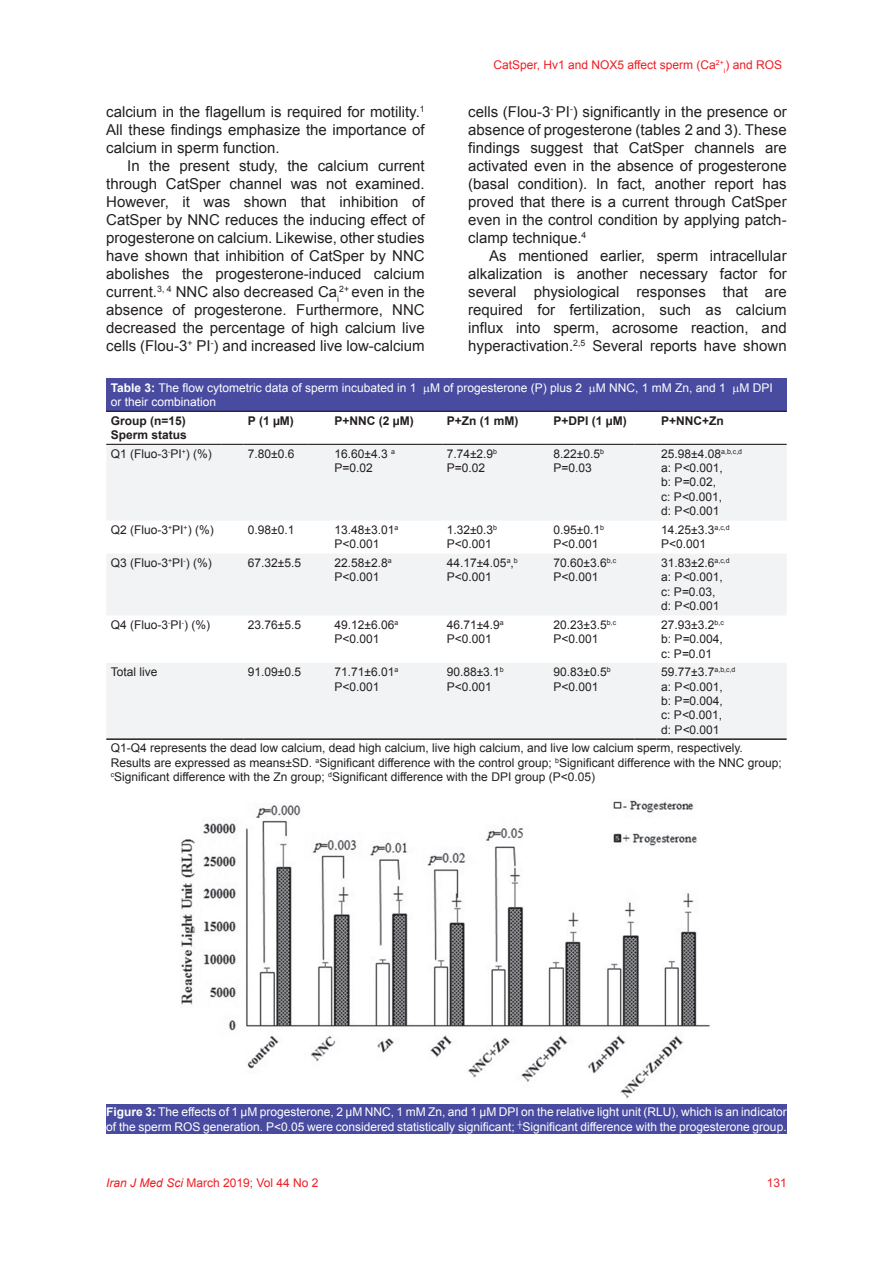
<style>
.page{position:relative;width:893px;height:1263px;background:#fff}
.page>*{position:absolute;margin:0;border:0;box-sizing:border-box;transform-origin:0 0}
.t1{font:15px/18px "Arial";color:#231f20;text-align:justify}
.t2{font:12px/14.4px "Arial";color:#231f20}
.t3{font:12px/14.4px "Arial";color:#fff}
.t4{font:12px "Arial";color:#ee1d23}
.t5{font:700 12px/14.4px "Arial";color:#231f20}
.s1{font-weight:700}
.s2{font-style:italic}
</style>
<div class="page">
<div style="left:106px;top:378px;width:681px;height:33px;background:#484b9f"></div>
<svg style="left:107px;top:445px;width:679px;height:293px;fill:#f2f3f4"></svg>
<hr style="left:106px;top:411px;width:115px;height:1px;background:#231f20">
<svg style="left:221px;top:411px;width:22px;height:1px"></svg>
<hr style="left:243px;top:411px;width:65px;height:1px;background:#231f20">
<svg style="left:308px;top:411px;width:22px;height:1px"></svg>
<hr style="left:330px;top:411px;width:90px;height:1px;background:#231f20">
<svg style="left:420px;top:411px;width:22px;height:1px"></svg>
<hr style="left:442px;top:411px;width:85px;height:1px;background:#231f20">
<svg style="left:527px;top:411px;width:22px;height:1px"></svg>
<hr style="left:549px;top:411px;width:86px;height:1px;background:#231f20">
<svg style="left:635px;top:411px;width:22px;height:1px"></svg>
<hr style="left:657px;top:411px;width:130px;height:1px;background:#231f20">
<hr style="left:106px;top:444px;width:115px;height:1px;background:#231f20">
<svg style="left:221px;top:444px;width:22px;height:1px"></svg>
<hr style="left:243px;top:444px;width:65px;height:1px;background:#231f20">
<svg style="left:308px;top:444px;width:22px;height:1px"></svg>
<hr style="left:330px;top:444px;width:90px;height:1px;background:#231f20">
<svg style="left:420px;top:444px;width:22px;height:1px"></svg>
<hr style="left:442px;top:444px;width:85px;height:1px;background:#231f20">
<svg style="left:527px;top:444px;width:22px;height:1px"></svg>
<hr style="left:549px;top:444px;width:86px;height:1px;background:#231f20">
<svg style="left:635px;top:444px;width:22px;height:1px"></svg>
<hr style="left:657px;top:444px;width:130px;height:1px;background:#231f20">
<hr style="left:106px;top:738px;width:115px;height:2px;background:#231f20">
<hr style="left:221px;top:738px;width:22px;height:2px;background:#231f20">
<hr style="left:243px;top:738px;width:65px;height:2px;background:#231f20">
<hr style="left:308px;top:738px;width:22px;height:2px;background:#231f20">
<hr style="left:330px;top:738px;width:90px;height:2px;background:#231f20">
<hr style="left:420px;top:738px;width:22px;height:2px;background:#231f20">
<hr style="left:442px;top:738px;width:85px;height:2px;background:#231f20">
<hr style="left:527px;top:738px;width:22px;height:2px;background:#231f20">
<hr style="left:549px;top:738px;width:86px;height:2px;background:#231f20">
<hr style="left:635px;top:738px;width:22px;height:2px;background:#231f20">
<hr style="left:657px;top:738px;width:130px;height:2px;background:#231f20">
<img style="left:181px;top:800px;width:529px;height:299px">
<div style="left:106px;top:1104px;width:681px;height:30px;background:#484b9f"></div>
<p class="t4" style="left:493px;top:57px;width:290px">CatSper, Hv1 and NOX5 affect sperm (Ca<sup>2+</sup><sub>i</sub>) and ROS</p>
<p class="t1" style="left:106px;top:103px;width:320px">calcium in the flagellum is required for motility.<sup>1<br></sup>All these findings emphasize the importance of calcium in sperm function.</p>
<p class="t1" style="left:106px;top:157px;width:320px;text-indent:21px">In the present study, the calcium current through CatSper channel was not examined.<br>However, it was shown that inhibition of CatSper by NNC reduces the inducing effect of progesterone on calcium. Likewise, other studies have shown that inhibition of CatSper by NNC abolishes the progesterone-induced calcium current.<sup>3,</sup> <sup>4</sup> NNC also decreased Ca<sub>i</sub><sup>2+</sup> even in the absence of progesterone. Furthermore, NNC decreased the percentage of high calcium live cells (Flou-3<sup>+</sup> PI<sup>-</sup>) and increased live low-calcium</p>
<p class="t1" style="left:468px;top:103px;width:320px">cells (Flou-3<sup>-</sup> PI<sup>-</sup>) significantly in the presence or absence of progesterone (tables 2 and 3). These findings suggest that CatSper channels are activated even in the absence of progesterone (basal condition). In fact, another report has proved that there is a current through CatSper even in the control condition by applying patch&shy;clamp technique.<sup>4</sup></p>
<p class="t1" style="left:468px;top:247px;width:320px;text-indent:21px">As mentioned earlier, sperm intracellular alkalization is another necessary factor for several physiological responses that are required for fertilization, such as calcium influx into sperm, acrosome reaction, and hyperactivation.<sup>2,5</sup> Several reports have shown</p>
<p class="t3" style="left:111px;top:380px;width:663px"><span class="s1">Table 3:</span> The flow cytometric data of sperm incubated in 1 M of progesterone (P) plus 2 M NNC, 1 mM Zn, and 1 M DPI or their combination</p>
<p class="t5" style="left:111px;top:413px;width:78px">Group (n=15)<br>Sperm status</p>
<p class="t5" style="left:248px;top:413px;width:48px">P (1 µM)</p>
<p class="t5" style="left:335px;top:413px;width:81px">P+NNC (2 µM)</p>
<p class="t5" style="left:447px;top:413px;width:73px">P+Zn (1 mM)</p>
<p class="t5" style="left:554px;top:413px;width:75px">P+DPI (1 µM)</p>
<p class="t5" style="left:661px;top:413px;width:64px">P+NNC+Zn</p>
<p class="t2" style="left:111px;top:446px;width:103px">Q1 (Fluo‑3<sup>‑</sup>PI<sup>+</sup>) (%)</p>
<p class="t2" style="left:248px;top:446px;width:48px">7.80±0.6</p>
<p class="t2" style="left:335px;top:446px;width:62px">16.60±4.3 <sup>a<br></sup>P=0.02</p>
<p class="t2" style="left:447px;top:446px;width:52px">7.74±2.9<sup>b<br></sup>P=0.02</p>
<p class="t2" style="left:554px;top:446px;width:52px">8.22±0.5<sup>b<br></sup>P=0.03</p>
<p class="t2" style="left:661px;top:446px;width:82px">25.98±4.08<sup>a,b,c,d </sup>a: P<span class="s2">&lt;</span>0.001,<br>b: P<span class="s2">=</span>0.02,<br>c: P<span class="s2">&lt;</span>0.001,<br>d: P<span class="s2">&lt;</span>0.001</p>
<p class="t2" style="left:111px;top:522px;width:104px">Q2 (Fluo‑3<sup>+</sup>PI<sup>+</sup>) (%)</p>
<p class="t2" style="left:248px;top:522px;width:48px">0.98±0.1</p>
<p class="t2" style="left:335px;top:522px;width:65px">13.48±3.01<sup>a<br></sup>P&lt;0.001</p>
<p class="t2" style="left:447px;top:522px;width:52px">1.32±0.3<sup>b<br></sup>P&lt;0.001</p>
<p class="t2" style="left:554px;top:522px;width:52px">0.95±0.1<sup>b<br></sup>P&lt;0.001</p>
<p class="t2" style="left:661px;top:522px;width:70px">14.25±3.3<sup>a,c,d<br></sup>P&lt;0.001</p>
<p class="t2" style="left:111px;top:556px;width:103px">Q3 (Fluo‑3<sup>+</sup>PI<sup>‑</sup>) (%)</p>
<p class="t2" style="left:248px;top:556px;width:55px">67.32±5.5</p>
<p class="t2" style="left:335px;top:556px;width:59px">22.58±2.8<sup>a<br></sup>P&lt;0.001</p>
<p class="t2" style="left:447px;top:556px;width:73px">44.17±4.05<sup>a</sup>,<sup>b<br></sup>P&lt;0.001</p>
<p class="t2" style="left:554px;top:556px;width:64px">70.60±3.6<sup>b,c<br></sup>P&lt;0.001</p>
<p class="t2" style="left:661px;top:556px;width:70px">31.83±2.6<sup>a,c,d </sup>a: P<span class="s2">&lt;</span>0.001, c: P<span class="s2">=</span>0.03,<br>d: P<span class="s2">&lt;</span>0.001</p>
<p class="t2" style="left:111px;top:617px;width:101px">Q4 (Fluo‑3<sup>‑</sup>PI<sup>‑</sup>) (%)</p>
<p class="t2" style="left:248px;top:617px;width:55px">23.76±5.5</p>
<p class="t2" style="left:335px;top:617px;width:65px">49.12±6.06<sup>a<br></sup>P&lt;0.001</p>
<p class="t2" style="left:447px;top:617px;width:59px">46.71±4.9<sup>a<br></sup>P&lt;0.001</p>
<p class="t2" style="left:554px;top:617px;width:64px">20.23±3.5<sup>b,c<br></sup>P&lt;0.001</p>
<p class="t2" style="left:661px;top:617px;width:64px;text-align:justify">27.93±3.2<sup>b,c </sup>b: P<span class="s2">=</span>0.004, c: P<span class="s2">=</span>0.01</p>
<p class="t2" style="left:111px;top:665px;width:48px">Total live</p>
<p class="t2" style="left:248px;top:665px;width:55px">91.09±0.5</p>
<p class="t2" style="left:335px;top:665px;width:65px">71.71±6.01<sup>a<br></sup>P&lt;0.001</p>
<p class="t2" style="left:447px;top:665px;width:59px">90.88±3.1<sup>b<br></sup>P&lt;0.001</p>
<p class="t2" style="left:554px;top:665px;width:59px">90.83±0.5<sup>b<br></sup>P&lt;0.001</p>
<p class="t2" style="left:661px;top:665px;width:76px">59.77±3.7<sup>a,b,c,d </sup>a: P<span class="s2">&lt;</span>0.001, b: P<span class="s2">=</span>0.004,<br>c: P<span class="s2">&lt;</span>0.001,<br>d: P<span class="s2">&lt;</span>0.001</p>
<p class="t2" style="left:111px;top:741px;width:672px">Q1‑Q4 represents the dead low calcium, dead high calcium, live high calcium, and live low calcium sperm, respectively.<br>Results are expressed as means±SD. <sup>a</sup>Significant difference with the control group; <sup>b</sup>Significant difference with the NNC group; <sup>c</sup>Significant difference with the Zn group; <sup>d</sup>Significant difference with the DPI group (P&lt;0.05)</p>
<p class="t3" style="left:106px;top:1105px;width:682px"><span class="s1">Figure 3:</span> The effects of 1 µM progesterone, 2 µM NNC, 1 mM Zn, and 1 µM DPI on the relative light unit (RLU), which is an indicator of the sperm ROS generation. P&lt;0.05 were considered statistically significant; <sup>┼</sup>Significant difference with the progesterone group.</p>
<p class="t4" style="left:106px;top:1175px;width:214px"><span class="s2">Iran J Med Sci</span> March 2019; Vol 44 No 2</p>
<p class="t4" style="left:767px;top:1175px;width:22px">131</p>
</div>
